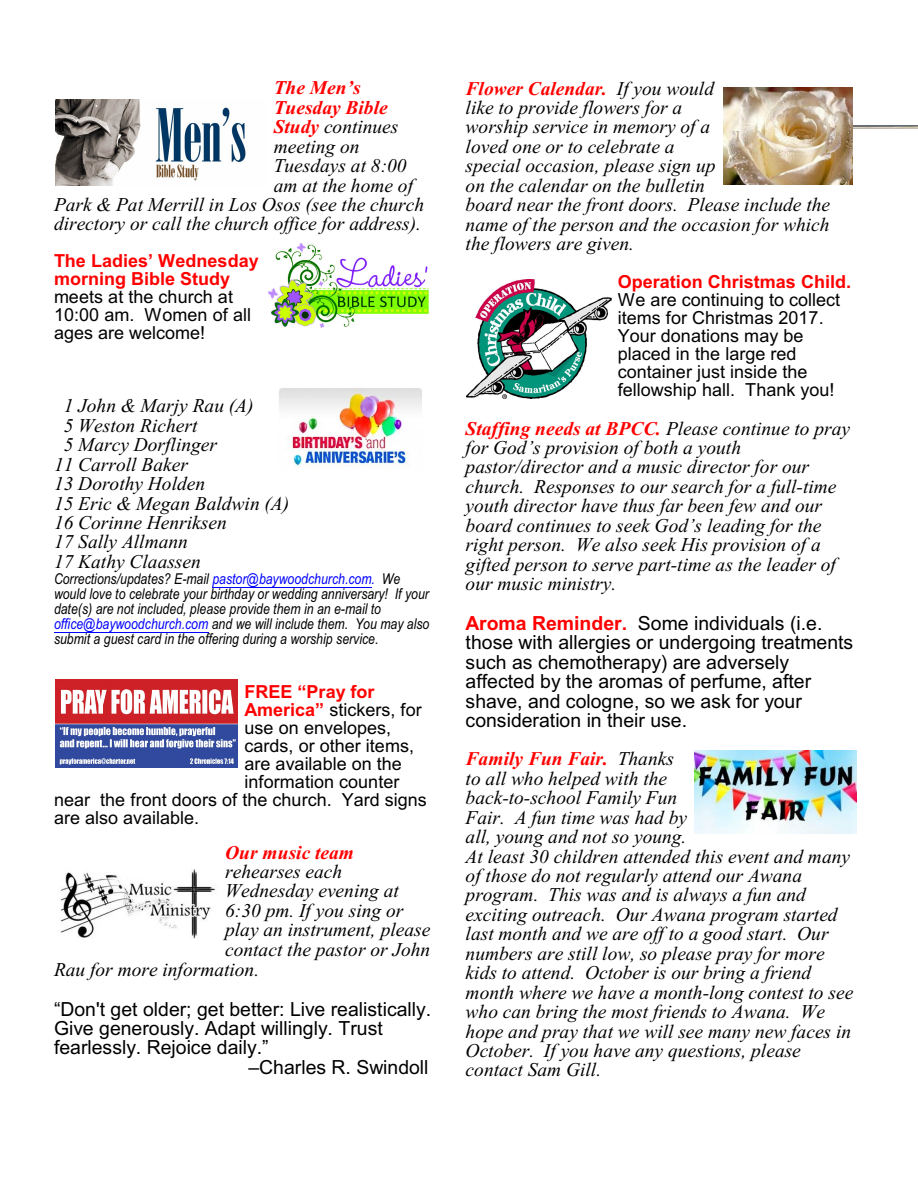
<style>
.page{position:relative;width:918px;height:1188px;background:#fff}
.page>*{position:absolute;margin:0;border:0;box-sizing:border-box;transform-origin:0 0}
.t1{font:italic 19.5px/19.5px "Times New Roman";color:#000}
.t2{font:19.5px/19.5px "Arial";color:#000}
.t3{font:italic 700 19.5px "Times New Roman";color:#f00}
.t4{font:18px/18px "Arial";color:#000}
.t5{font:700 18px/18px "Arial";color:#f00}
.t6{font:italic 15px/15px "Arial Narrow";color:#000}
.s1{font-weight:700;color:#f00}
.s2{color:#00f}
</style>
<div class="page">
<img style="left:55px;top:680px;width:183px;height:88px">
<hr style="left:212px;top:587px;width:160px;height:1px;background:#00f">
<hr style="left:54px;top:632px;width:154px;height:1px;background:#00f">
<img style="left:55px;top:99px;width:191px;height:87px">
<img style="left:268px;top:243px;width:161px;height:85px">
<img style="left:60px;top:869px;width:156px;height:70px">
<img style="left:466px;top:279px;width:145px;height:120px">
<img style="left:694px;top:751px;width:162px;height:82px">
<img style="left:852px;top:126px;width:66px;height:2px">
<img style="left:279px;top:388px;width:143px;height:79px">
<img style="left:723px;top:87px;width:129px;height:98px">
<p class="t3" style="left:274px;top:81px;width:88px">The Men’s</p>
<p class="t3" style="left:274px;top:101px;width:115px">Tuesday Bible</p>
<p class="t1" style="left:274px;top:119px;width:126px"><span class="s1">Study</span> continues</p>
<p class="t1" style="left:274px;top:138px;width:87px">meeting on</p>
<p class="t1" style="left:274px;top:158px;width:134px">Tuesdays at 8:00</p>
<p class="t1" style="left:274px;top:177px;width:141px">am at the home of</p>
<p class="t1" style="left:54px;top:197px;width:372px">Park &amp; Pat Merrill in Los Osos (see the church</p>
<p class="t1" style="left:54px;top:216px;width:369px">directory or call the church office for address).</p>
<p class="t5" style="left:54px;top:254px;width:206px">The Ladies’ Wednesday morning Bible Study</p>
<p class="t4" style="left:54px;top:290px;width:199px">meets at the church at<br>10:00 am. Women of all ages are welcome!</p>
<p class="t1" style="left:64px;top:398px;width:191px">1 John &amp; Marjy Rau (A)</p>
<p class="t1" style="left:64px;top:417px;width:135px">5 Weston Richert</p>
<p class="t1" style="left:64px;top:437px;width:155px">5 Marcy Dorflinger</p>
<p class="t1" style="left:54px;top:456px;width:135px">11 Carroll Baker</p>
<p class="t1" style="left:54px;top:476px;width:153px">13 Dorothy Holden</p>
<p class="t1" style="left:54px;top:495px;width:237px">15 Eric &amp; Megan Baldwin (A)</p>
<p class="t1" style="left:54px;top:515px;width:174px">16 Corinne Henriksen</p>
<p class="t1" style="left:54px;top:534px;width:135px">17 Sally Allmann</p>
<p class="t1" style="left:54px;top:553px;width:148px">17 Kathy Claassen</p>
<p class="t6" style="left:54px;top:573px;width:377px">Corrections/updates? E-mail <span class="s2">pastor@baywoodchurch.com.</span> We would love to celebrate your birthday or wedding anniversary! If your date(s) are not included, please provide them in an e-mail to <span class="s2">office@baywoodchurch.com</span> and we will include them. You may also submit a guest card in the offering during a worship service.</p>
<p class="t5" style="left:245px;top:684px;width:131px">FREE “Pray for</p>
<p class="t4" style="left:245px;top:702px;width:179px"><span class="s1">America”</span> stickers, for</p>
<p class="t4" style="left:245px;top:720px;width:148px">use on envelopes,</p>
<p class="t4" style="left:245px;top:738px;width:171px">cards, or other items,</p>
<p class="t4" style="left:245px;top:756px;width:159px">are available on the</p>
<p class="t4" style="left:245px;top:774px;width:156px">information counter</p>
<p class="t4" style="left:54px;top:792px;width:374px">near the front doors of the church. Yard signs</p>
<p class="t4" style="left:54px;top:810px;width:147px">are also available.</p>
<p class="t3" style="left:225px;top:846px;width:130px">Our music team</p>
<p class="t1" style="left:225px;top:864px;width:119px">rehearses each</p>
<p class="t1" style="left:225px;top:883px;width:175px">Wednesday evening at</p>
<p class="t1" style="left:225px;top:903px;width:180px">6:30 pm. If you sing or</p>
<p class="t1" style="left:225px;top:922px;width:207px">play an instrument, please</p>
<p class="t1" style="left:225px;top:941px;width:207px">contact the pastor or John</p>
<p class="t1" style="left:54px;top:962px;width:207px">Rau for more information.</p>
<p class="t2" style="left:54px;top:1001px;width:379px">“Don't get older; get better: Live realistically.</p>
<p class="t2" style="left:54px;top:1020px;width:330px">Give generously. Adapt willingly. Trust</p>
<p class="t2" style="left:54px;top:1040px;width:216px">fearlessly. Rejoice daily.”</p>
<p class="t2" style="left:248px;top:1059px;width:182px">–Charles R. Swindoll</p>
<p class="t1" style="left:466px;top:80px;width:366px"><span class="s1">Flower Calendar.</span> If you would<br>like to provide flowers for a<br>worship service in memory of a<br>loved one or to celebrate a<br>special occasion, please sign up<br>on the calendar on the bulletin<br>board near the front doors. Please include the name of the person and the occasion for which the flowers are given.</p>
<p class="t5" style="left:618px;top:275px;width:235px">Operation Christmas Child.</p>
<p class="t4" style="left:618px;top:293px;width:224px">We are continuing to collect items for Christmas 2017.<br>Your donations may be placed in the large red container just inside the fellowship hall. Thank you!</p>
<p class="t1" style="left:466px;top:420px;width:386px"><span class="s1">Staffing needs at BPCC.</span> Please continue to pray for God’s provision of both a youth pastor/director and a music director for our church. Responses to our search for a full-time youth director have thus far been few and our board continues to seek God’s leading for the right person. We also seek His provision of a gifted person to serve part-time as the leader of our music ministry.</p>
<p class="t2" style="left:466px;top:615px;width:389px"><span class="s1">Aroma Reminder.</span> Some individuals (i.e. those with allergies or undergoing treatments such as chemotherapy) are adversely affected by the aromas of perfume, after shave, and cologne, so we ask for your consideration in their use.</p>
<p class="t1" style="left:466px;top:751px;width:389px"><span class="s1">Family Fun Fair.</span> Thanks<br>to all who helped with the<br>back-to-school Family Fun<br>Fair. A fun time was had by<br>all, young and not so young.<br>At least 30 children attended this event and many of those do not regularly attend our Awana program. This was and is always a fun and exciting outreach. Our Awana program started last month and we are off to a good start. Our numbers are still low, so please pray for more kids to attend. October is our bring a friend month where we have a month-long contest to see who can bring the most friends to Awana. We hope and pray that we will see many new faces in October. If you have any questions, please contact Sam Gill.</p>
</div>
